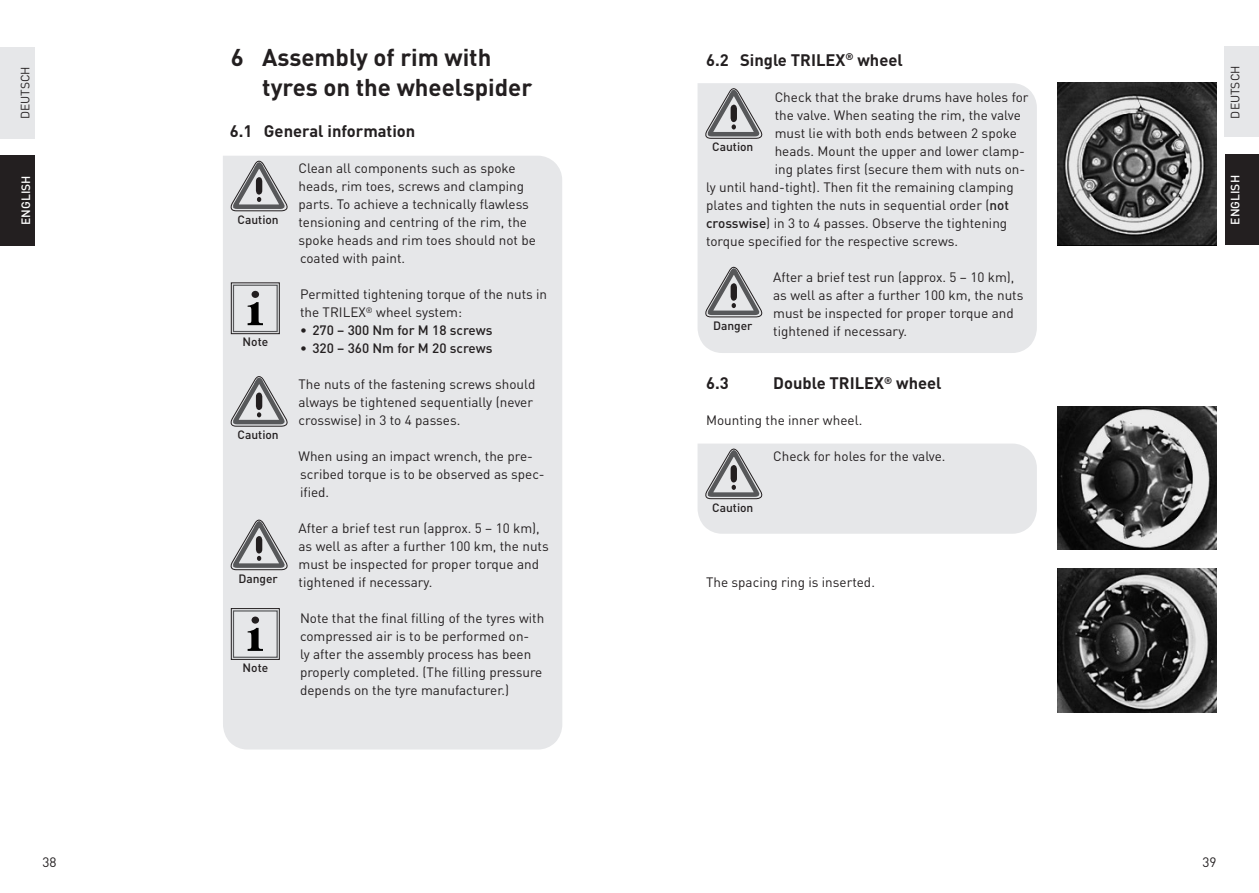
<style>
.page{position:relative;width:1259px;height:893px;background:#fff}
.page>*{position:absolute;margin:0;border:0;box-sizing:border-box;transform-origin:0 0}
.u_haupttitel{font:700 24px/30px "DIN";color:#231f20}
.u_uebertitel_fliesstext{font:700 16.5px "DIN";color:#231f20}
.e_fliesstext{font:13.5px/18px "DIN";color:#231f20}
.d_fliesstext{font:13.5px "DIN";color:#231f20}
.d_fliesstext-2{font:500 13.5px "DIN";color:#231f20}
.d_fliesstext-3{font:500 12px "DIN";color:#231f20}
.t1{font:12px "DIN";color:#231f20}
.t2{font:500 12px "DIN";color:#fff}
.s1{font-weight:500}
</style>
<div class="page">
<div style="left:0;top:47px;width:35px;height:92px;background:#e6e7e9"></div>
<div style="left:0;top:155px;width:35px;height:90px;background:#231f20"></div>
<div style="left:1224px;top:47px;width:35px;height:90px;background:#e6e7e9"></div>
<div style="left:1225px;top:155px;width:34px;height:90px;background:#231f20"></div>
<div style="left:223px;top:156px;width:339px;height:593px;background:#e6e7e9"></div>
<div style="left:697px;top:83px;width:340px;height:270px;background:#e6e7e9"></div>
<img style="left:1057px;top:83px;width:159px;height:163px">
<img style="left:1057px;top:569px;width:159px;height:143px">
<img style="left:1057px;top:406px;width:159px;height:144px">
<svg style="left:228px;top:157px;width:62px;height:70px;background:#c3c4c6"></svg>
<div style="left:231px;top:283px;width:48px;height:51px;border:1px solid #231f20"></div>
<div style="left:233px;top:285px;width:45px;height:47px;border:1px solid #57585a"></div>
<div style="left:251px;top:291px;width:8px;height:7px;background:#231f20;border-radius:50%"></div>
<svg style="left:248px;top:302px;width:15px;height:23px"></svg>
<svg style="left:228px;top:372px;width:62px;height:70px;background:#c3c4c6"></svg>
<svg style="left:228px;top:516px;width:62px;height:70px;background:#c3c4c6"></svg>
<div style="left:231px;top:608px;width:48px;height:52px;border:1px solid #231f20"></div>
<div style="left:233px;top:610px;width:45px;height:48px;border:1px solid #57585a"></div>
<div style="left:251px;top:617px;width:8px;height:7px;background:#231f20;border-radius:50%"></div>
<svg style="left:248px;top:628px;width:15px;height:23px"></svg>
<svg style="left:702px;top:85px;width:63px;height:69px;background:#c3c4c6"></svg>
<svg style="left:702px;top:263px;width:63px;height:70px;background:#c4c5c7"></svg>
<div style="left:697px;top:444px;width:340px;height:90px;background:#e6e7e9"></div>
<p class="t1" style="left:18px;top:119px;width:55px;rotate:-90deg">DEUTSCH</p>
<p class="t2" style="left:18px;top:225px;width:51px;rotate:-90deg">ENGLISH</p>
<p class="u_haupttitel" style="left:262px;top:41px;width:271px;text-indent:-31px">6 Assembly of rim with tyres on the wheelspider</p>
<p class="u_uebertitel_fliesstext" style="left:230px;top:121px;width:187px">6.1 General information</p>
<p class="e_fliesstext" style="left:298px;top:159px;width:239px">Clean all components such as spoke heads, rim toes, screws and clamping parts. To achieve a technically flawless tensioning and centring of the rim, the spoke heads and rim toes should not be coated with paint.</p>
<p class="e_fliesstext" style="left:300px;top:285px;width:249px">Permitted tightening torque of the nuts in the TRILEX<sup>®</sup> wheel system:</p>
<p class="d_fliesstext-2" style="left:300px;top:322px;width:194px">• 270 – 300 Nm for M 18 screws</p>
<p class="d_fliesstext-2" style="left:300px;top:340px;width:194px">• 320 – 360 Nm for M 20 screws</p>
<p class="e_fliesstext" style="left:298px;top:375px;width:238px">The nuts of the fastening screws should always be tightened sequentially (never crosswise) in 3 to 4 passes.</p>
<p class="e_fliesstext" style="left:298px;top:447px;width:248px">When using an impact wrench, the pre&shy;scribed torque is to be observed as spec&shy;ified.</p>
<p class="e_fliesstext" style="left:298px;top:519px;width:252px">After a brief test run (approx. 5 – 10 km), as well as after a further 100 km, the nuts must be inspected for proper torque and tightened if necessary.</p>
<p class="e_fliesstext" style="left:300px;top:609px;width:246px">Note that the final filling of the tyres with compressed air is to be performed on-<br>ly after the assembly process has been properly completed. (The filling pressure depends on the tyre manufacturer.)</p>
<p class="d_fliesstext-3" style="left:237px;top:212px;width:43px">Caution</p>
<p class="d_fliesstext-3" style="left:243px;top:334px;width:27px">Note</p>
<p class="d_fliesstext-3" style="left:237px;top:427px;width:43px">Caution</p>
<p class="d_fliesstext-3" style="left:238px;top:570px;width:41px">Danger</p>
<p class="d_fliesstext-3" style="left:243px;top:660px;width:27px">Note</p>
<p class="u_uebertitel_fliesstext" style="left:706px;top:49px;width:198px">6.2 Single TRILEX<sup>®</sup> wheel</p>
<p class="e_fliesstext" style="left:774px;top:88px;width:255px">Check that the brake drums have holes for</p>
<p class="e_fliesstext" style="left:774px;top:106px;width:248px">the valve. When seating the rim, the valve</p>
<p class="e_fliesstext" style="left:774px;top:124px;width:244px">must lie with both ends between 2 spoke</p>
<p class="e_fliesstext" style="left:774px;top:142px;width:252px">heads. Mount the upper and lower clamp-</p>
<p class="e_fliesstext" style="left:774px;top:160px;width:252px">ing plates first (secure them with nuts on-</p>
<p class="e_fliesstext" style="left:706px;top:178px;width:309px">ly until hand-tight). Then fit the remaining clamping</p>
<p class="e_fliesstext" style="left:706px;top:196px;width:304px">plates and tighten the nuts in sequential order (<span class="s1">not</span></p>
<p class="e_fliesstext" style="left:706px;top:214px;width:303px"><span class="s1">crosswise</span>) in 3 to 4 passes. Observe the tightening</p>
<p class="e_fliesstext" style="left:706px;top:232px;width:254px">torque specified for the respective screws.</p>
<p class="e_fliesstext" style="left:773px;top:268px;width:252px">After a brief test run (approx. 5 – 10 km), as well as after a further 100 km, the nuts must be inspected for proper torque and tightened if necessary.</p>
<p class="u_uebertitel_fliesstext" style="left:706px;top:372px;width:24px">6.3</p>
<p class="u_uebertitel_fliesstext" style="left:773px;top:372px;width:170px">Double TRILEX<sup>®</sup> wheel</p>
<p class="d_fliesstext" style="left:706px;top:412px;width:158px">Mounting the inner wheel.</p>
<p class="d_fliesstext" style="left:773px;top:448px;width:174px">Check for holes for the valve.</p>
<p class="d_fliesstext-3" style="left:712px;top:139px;width:43px">Caution</p>
<p class="d_fliesstext-3" style="left:713px;top:318px;width:41px">Danger</p>
<p class="d_fliesstext-3" style="left:712px;top:499px;width:43px">Caution</p>
<p class="d_fliesstext" style="left:706px;top:574px;width:170px">The spacing ring is inserted.</p>
<p class="t1" style="left:1227px;top:119px;width:55px;rotate:-90deg">DEUTSCH</p>
<p class="t2" style="left:1227px;top:225px;width:51px;rotate:-90deg">ENGLISH</p>
<p class="e_fliesstext" style="left:43px;top:853px;width:16px">38</p>
<p class="e_fliesstext" style="left:1202px;top:853px;width:16px">39</p>
</div>
